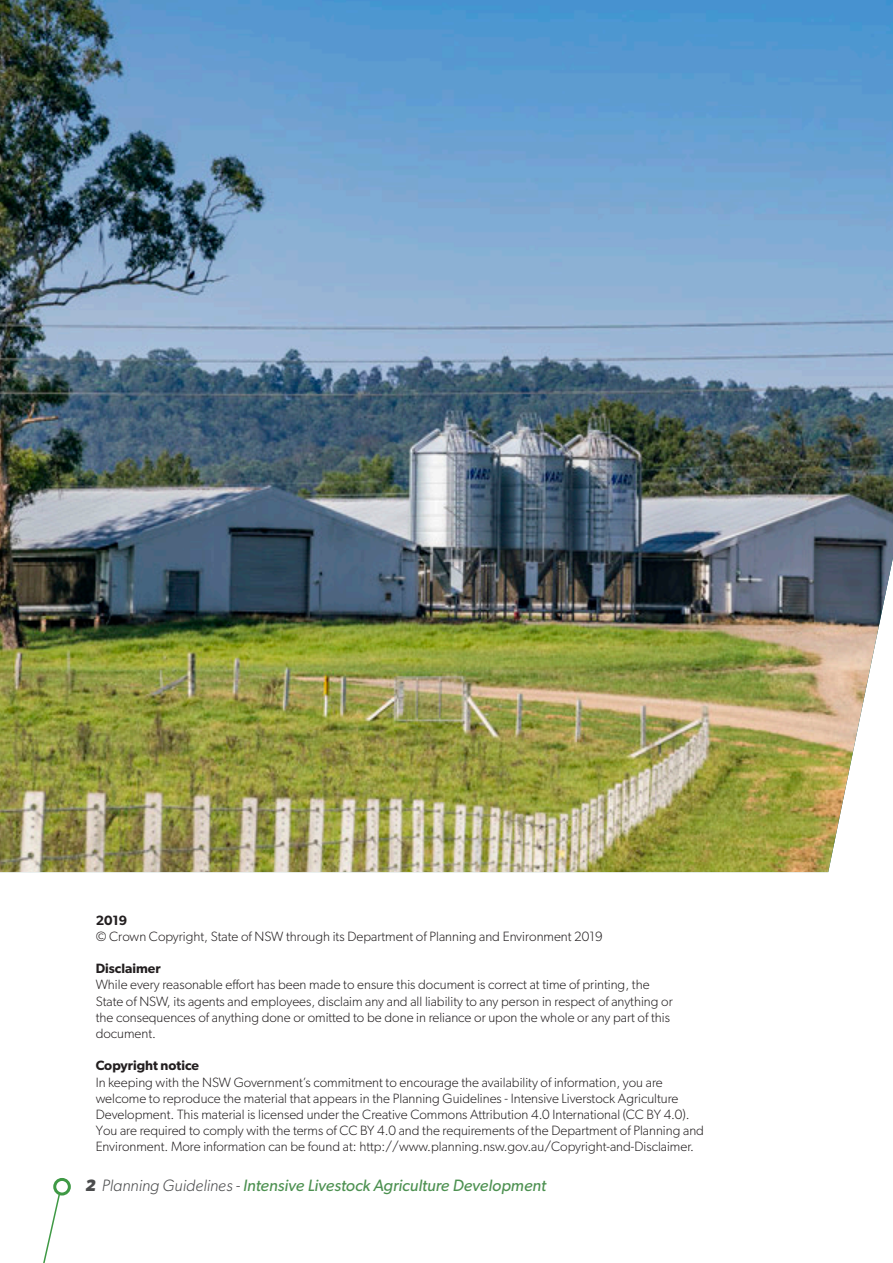
<style>
.page{position:relative;width:893px;height:1263px;background:#fff}
.page>*{position:absolute;margin:0;border:0;box-sizing:border-box;transform-origin:0 0}
.t1{font:italic 16.5px "Gibson";color:#4d9151}
.t2{font:300 13.5px/16.2px "Gibson";color:#231f20}
.t3{font:600 13.5px "Gibson";color:#231f20}
.s1{font-weight:700;color:#4b4c4d}
.s2{font-weight:300;color:#4b4c4d}
</style>
<div class="page">
<svg style="left:43px;top:1189px;width:20px;height:74px"></svg>
<div style="left:55px;top:1179px;width:14px;height:15px;background:#fff;border-radius:50%"></div>
<div style="left:53px;top:1178px;width:18px;height:17px;border:3px solid #3f9945;border-radius:50%"></div>
<img style="left:0;top:0;width:893px;height:872px">
<p class="t3" style="left:96px;top:912px;width:33px">2019</p>
<p class="t2" style="left:96px;top:928px;width:508px">© Crown Copyright, State of NSW through its Department of Planning and Environment 2019</p>
<p class="t3" style="left:96px;top:960px;width:66px">Disclaimer</p>
<p class="t2" style="left:96px;top:976px;width:579px">While every reasonable effort has been made to ensure this document is correct at time of printing, the State of NSW, its agents and employees, disclaim any and all liability to any person in respect of anything or the consequences of anything done or omitted to be done in reliance or upon the whole or any part of this document.</p>
<p class="t3" style="left:96px;top:1058px;width:105px">Copyright notice</p>
<p class="t2" style="left:96px;top:1074px;width:610px">In keeping with the NSW Government’s commitment to encourage the availability of information, you are welcome to reproduce the material that appears in the Planning Guidelines - Intensive Liverstock Agriculture Development. This material is licensed under the Creative Commons Attribution 4.0 International (CC BY 4.0).<br>You are required to comply with the terms of CC BY 4.0 and the requirements of the Department of Planning and Environment. More information can be found at: http://www.planning.nsw.gov.au/Copyright-and-Disclaimer.</p>
<p class="t1" style="left:85px;top:1175px;width:463px"><span class="s1">2</span> <span class="s2">Planning Guidelines -</span> Intensive Livestock Agriculture Development</p>
</div>
